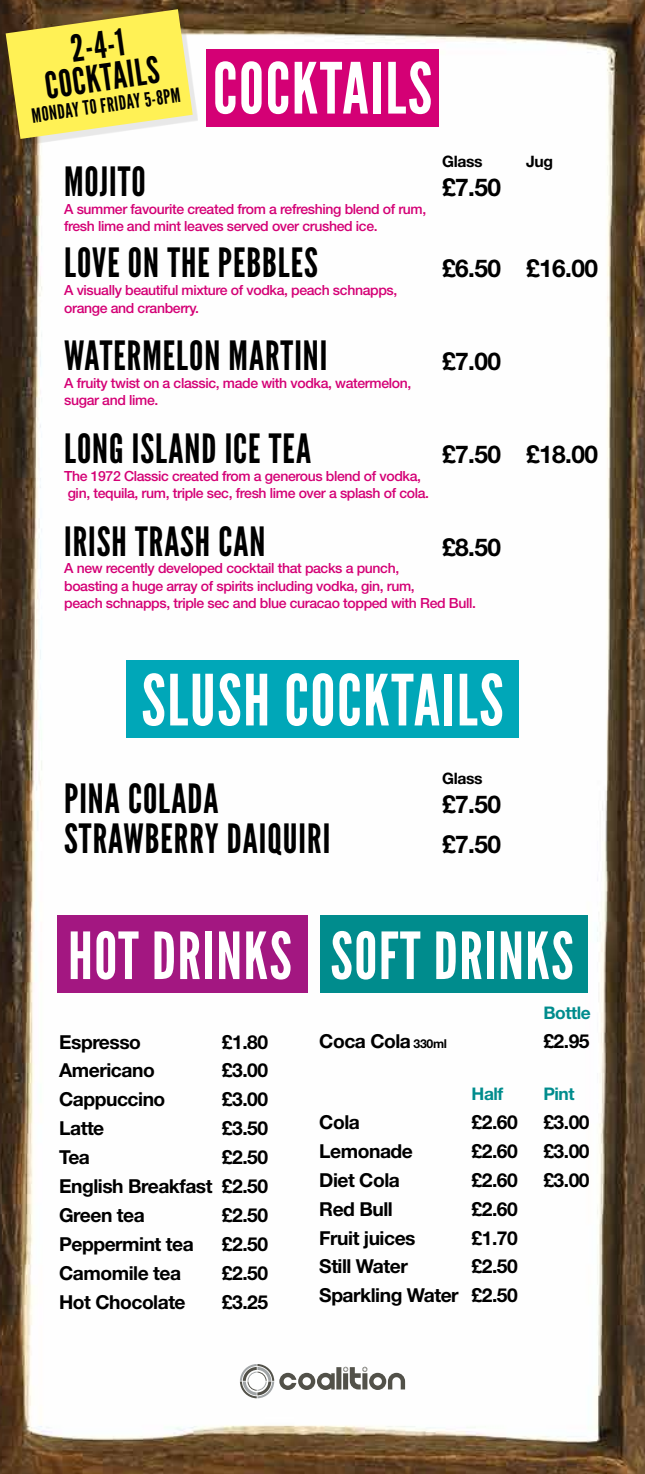
<style>
.page{position:relative;width:645px;height:1474px;background:#fff}
.page>*{position:absolute;margin:0;border:0;box-sizing:border-box;transform-origin:0 0}
.t1{font:70.35px "League Gothic";letter-spacing:.025em;color:#fff}
.t2{font:64.75px "League Gothic";letter-spacing:.025em;color:#fff}
.t3{font:40.25px "League Gothic";letter-spacing:.025em;color:#000}
.t4{font:36.93px/32.6px "League Gothic";color:#000;text-align:center}
.t5{font:700 24.5px "Helvetica Neue LT Std";letter-spacing:-.025em;color:#000}
.t6{font:19.78px "League Gothic";color:#000}
.t7{font:700 19.25px/28.9px "Helvetica Neue LT Std";letter-spacing:-.025em;color:#000;text-align:justify}
.t8{font:700 17.32px "Helvetica Neue LT Std";letter-spacing:-.025em;color:#008c8d}
.t9{font:700 15.75px "Helvetica Neue LT Std";letter-spacing:-.025em;color:#000}
.t10{font:500 14px/17.5px "Helvetica Neue LT Std";letter-spacing:-.025em;color:#d40075}
.s1{font-size:12.25px}
</style>
<div class="page">
<img style="left:0;top:0;width:645px;height:1473px">
<div style="left:206px;top:49px;width:233px;height:78px;background:#d40075"></div>
<div style="left:126px;top:660px;width:393px;height:78px;background:#00a7b8"></div>
<div style="left:11px;top:14px;width:187px;height:130px;background:#000;opacity:.09"></div>
<svg style="left:6px;top:9px;width:187px;height:130px"></svg>
<div style="left:57px;top:915px;width:251px;height:78px;background:#a31781"></div>
<div style="left:320px;top:915px;width:267px;height:78px;background:#008c8d"></div>
<svg style="left:240px;top:1363px;width:165px;height:35px"></svg>
<h3 class="t4" style="left:39px;top:38px;width:116px;rotate:-8deg">2-4-1<br>COCKTAILS</h3>
<h3 class="t6" style="left:30px;top:104px;width:151px;rotate:-8deg">MONDAY TO FRIDAY 5-8PM</h3>
<h1 class="t1" style="left:213px;top:48px;width:221px">COCKTAILS</h1>
<p class="t9" style="left:442px;top:152px;width:42px">Glass</p>
<p class="t9" style="left:526px;top:152px;width:28px">Jug</p>
<h3 class="t3" style="left:64px;top:159px;width:83px">MOJITO</h3>
<h3 class="t5" style="left:442px;top:172px;width:60px">£7.50</h3>
<p class="t10" style="left:64px;top:200px;width:364px">A summer favourite created from a refreshing blend of rum, fresh lime and mint leaves served over crushed ice.</p>
<h3 class="t3" style="left:64px;top:240px;width:255px">LOVE ON THE PEBBLES</h3>
<h3 class="t5" style="left:442px;top:253px;width:157px">£6.50 £16.00</h3>
<p class="t10" style="left:64px;top:281px;width:335px">A visually beautiful mixture of vodka, peach schnapps, orange and cranberry.</p>
<h3 class="t3" style="left:64px;top:333px;width:265px">WATERMELON MARTINI</h3>
<h3 class="t5" style="left:442px;top:346px;width:60px">£7.00</h3>
<p class="t10" style="left:64px;top:374px;width:349px">A fruity twist on a classic, made with vodka, watermelon, sugar and lime.</p>
<h3 class="t3" style="left:64px;top:425px;width:248px">LONG ISLAND ICE TEA</h3>
<h3 class="t5" style="left:442px;top:439px;width:157px">£7.50 £18.00</h3>
<p class="t10" style="left:64px;top:467px;width:366px">The 1972 Classic created from a generous blend of vodka, gin, tequila, rum, triple sec, fresh lime over a splash of cola.</p>
<h3 class="t3" style="left:64px;top:518px;width:203px">IRISH TRASH CAN</h3>
<h3 class="t5" style="left:442px;top:532px;width:60px">£8.50</h3>
<p class="t10" style="left:64px;top:559px;width:413px">A new recently developed cocktail that packs a punch,<br>boasting a huge array of spirits including vodka, gin, rum,<br>peach schnapps, triple sec and blue curacao topped with Red Bull.</p>
<h1 class="t1" style="left:141px;top:660px;width:363px">SLUSH COCKTAILS</h1>
<p class="t9" style="left:442px;top:768px;width:42px">Glass</p>
<h3 class="t3" style="left:64px;top:775px;width:156px">PINA COLADA</h3>
<h3 class="t5" style="left:442px;top:789px;width:60px">£7.50</h3>
<h3 class="t3" style="left:64px;top:815px;width:268px">STRAWBERRY DAIQUIRI</h3>
<h3 class="t5" style="left:442px;top:829px;width:60px">£7.50</h3>
<h2 class="t2" style="left:68px;top:918px;width:507px">HOT DRINKS SOFT DRINKS</h2>
<h3 class="t7" style="left:59px;top:1026px;width:83px">Espresso</h3>
<h3 class="t7" style="left:222px;top:1026px;width:48px">£1.80</h3>
<h3 class="t7" style="left:59px;top:1055px;width:97px">Americano</h3>
<h3 class="t7" style="left:222px;top:1055px;width:48px">£3.00</h3>
<h3 class="t7" style="left:59px;top:1084px;width:108px">Cappuccino</h3>
<h3 class="t7" style="left:222px;top:1084px;width:48px">£3.00</h3>
<h3 class="t7" style="left:59px;top:1113px;width:47px">Latte</h3>
<h3 class="t7" style="left:222px;top:1113px;width:48px">£3.50</h3>
<h3 class="t7" style="left:59px;top:1142px;width:32px">Tea</h3>
<h3 class="t7" style="left:59px;top:1142px;width:210px;text-indent:163px">£2.50<br>English Breakfast £2.50<br>Green tea</h3>
<h3 class="t7" style="left:222px;top:1200px;width:48px">£2.50</h3>
<h3 class="t7" style="left:59px;top:1229px;width:136px">Peppermint tea</h3>
<h3 class="t7" style="left:222px;top:1229px;width:48px">£2.50</h3>
<h3 class="t7" style="left:59px;top:1257px;width:123px">Camomile tea</h3>
<h3 class="t7" style="left:222px;top:1257px;width:48px">£2.50</h3>
<h3 class="t7" style="left:59px;top:1286px;width:128px">Hot Chocolate</h3>
<h3 class="t7" style="left:222px;top:1286px;width:48px">£3.25</h3>
<p class="t8" style="left:543px;top:1002px;width:49px">Bottle</p>
<h3 class="t7" style="left:319px;top:1026px;width:129px">Coca Cola <span class="s1">330ml</span></h3>
<h3 class="t7" style="left:543px;top:1026px;width:48px">£2.95</h3>
<p class="t8" style="left:472px;top:1083px;width:33px">Half</p>
<p class="t8" style="left:543px;top:1083px;width:33px">Pint</p>
<h3 class="t7" style="left:319px;top:1107px;width:42px">Cola</h3>
<h3 class="t7" style="left:472px;top:1107px;width:48px">£2.60</h3>
<h3 class="t7" style="left:543px;top:1107px;width:48px">£3.00</h3>
<h3 class="t7" style="left:319px;top:1136px;width:95px">Lemonade</h3>
<h3 class="t7" style="left:472px;top:1136px;width:48px">£2.60</h3>
<h3 class="t7" style="left:543px;top:1136px;width:48px">£3.00</h3>
<h3 class="t7" style="left:319px;top:1164px;width:82px">Diet Cola</h3>
<h3 class="t7" style="left:472px;top:1164px;width:48px">£2.60</h3>
<h3 class="t7" style="left:543px;top:1164px;width:48px">£3.00</h3>
<h3 class="t7" style="left:319px;top:1193px;width:75px">Red Bull</h3>
<h3 class="t7" style="left:472px;top:1193px;width:48px">£2.60</h3>
<h3 class="t7" style="left:319px;top:1222px;width:98px">Fruit juices</h3>
<h3 class="t7" style="left:472px;top:1222px;width:48px">£1.70</h3>
<h3 class="t7" style="left:319px;top:1251px;width:90px">Still Water</h3>
<h3 class="t7" style="left:319px;top:1251px;width:200px;text-align:right">£2.50<br>Sparkling Water £2.50</h3>
</div>
